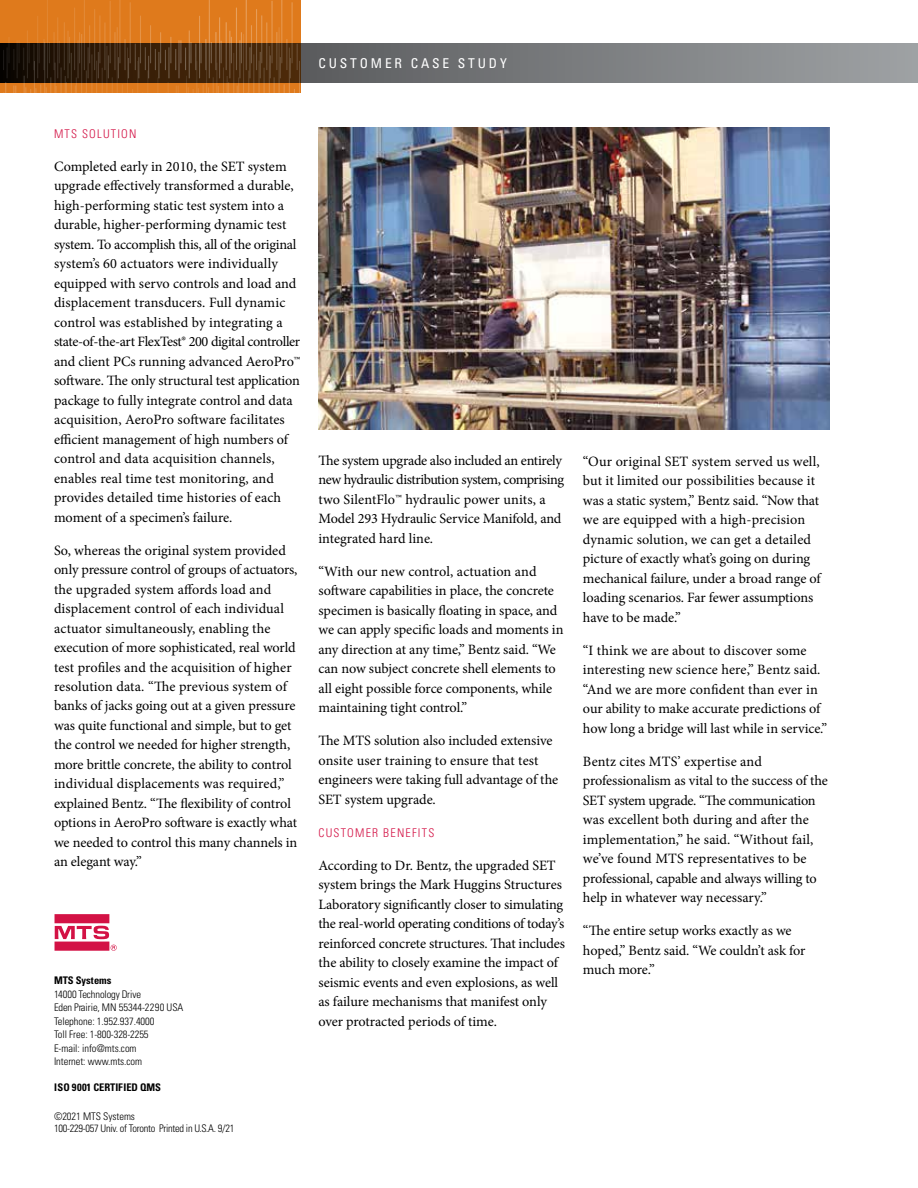
<style>
.page{position:relative;width:918px;height:1188px;background:#fff}
.page>*{position:absolute;margin:0;border:0;box-sizing:border-box;transform-origin:0 0}
.t1{font:14.25px/19.5px "Minion Pro";letter-spacing:-.005em;color:#000}
.t2{font:condensed 13.5px "Univers LT Std";letter-spacing:.21em;color:#fff}
.t3{font:300 condensed 12px "Univers LT Std";letter-spacing:.1em;color:#d31245}
.t4{font:300 condensed 10.5px/13.5px "Univers LT Std";letter-spacing:-.005em;color:#000}
.t5{font:300 condensed 10.5px/12px "Univers LT Std";letter-spacing:-.025em;color:#000}
.t6{font:700 condensed 10.5px "Univers LT Std";letter-spacing:-.005em;color:#000}
</style>
<div class="page">
<svg style="left:300px;top:44px;width:618px;height:38px;background:#7c7f81"></svg>
<svg style="left:0;top:0;width:300px;height:93px;background:#b76418"></svg>
<hr style="left:7px;top:47px;width:1px;height:31px;background:#fff">
<hr style="left:17px;top:40px;width:1px;height:38px;background:#fff">
<hr style="left:27px;top:30px;width:1px;height:48px;background:#fff">
<hr style="left:37px;top:16px;width:1px;height:62px;background:#fff">
<hr style="left:47px;top:0;width:1px;height:78px;background:#fff">
<hr style="left:57px;top:17px;width:1px;height:61px;background:#fff">
<hr style="left:67px;top:31px;width:2px;height:47px;background:#fff">
<hr style="left:77px;top:40px;width:2px;height:38px;background:#fff">
<hr style="left:88px;top:47px;width:1px;height:31px;background:#fff">
<svg style="left:98px;top:52px;width:1px;height:26px"></svg>
<hr style="left:189px;top:30px;width:1px;height:48px;background:#fff">
<hr style="left:199px;top:16px;width:1px;height:62px;background:#fff">
<hr style="left:209px;top:0;width:1px;height:78px;background:#fff">
<hr style="left:219px;top:17px;width:1px;height:61px;background:#fff">
<hr style="left:229px;top:31px;width:1px;height:47px;background:#fff">
<hr style="left:239px;top:40px;width:1px;height:38px;background:#fff">
<hr style="left:249px;top:47px;width:2px;height:31px;background:#fff">
<svg style="left:260px;top:52px;width:1px;height:26px"></svg>
<svg style="left:3px;top:50px;width:1px;height:20px"></svg>
<svg style="left:13px;top:49px;width:1px;height:21px"></svg>
<hr style="left:33px;top:44px;width:2px;height:26px;background:#fff">
<hr style="left:43px;top:39px;width:2px;height:31px;background:#fff">
<hr style="left:54px;top:32px;width:1px;height:38px;background:#fff">
<hr style="left:64px;top:22px;width:1px;height:48px;background:#fff">
<hr style="left:74px;top:8px;width:1px;height:62px;background:#fff">
<hr style="left:84px;top:0;width:1px;height:70px;background:#fff">
<hr style="left:94px;top:9px;width:1px;height:61px;background:#fff">
<hr style="left:104px;top:22px;width:1px;height:48px;background:#fff">
<hr style="left:114px;top:32px;width:2px;height:38px;background:#fff">
<hr style="left:215px;top:32px;width:1px;height:38px;background:#fff">
<hr style="left:226px;top:22px;width:1px;height:48px;background:#fff">
<hr style="left:236px;top:8px;width:1px;height:62px;background:#fff">
<hr style="left:246px;top:0;width:1px;height:70px;background:#fff">
<hr style="left:256px;top:9px;width:1px;height:61px;background:#fff">
<hr style="left:266px;top:22px;width:1px;height:48px;background:#fff">
<hr style="left:276px;top:32px;width:1px;height:38px;background:#fff">
<hr style="left:286px;top:39px;width:1px;height:31px;background:#fff">
<hr style="left:8px;top:37px;width:2px;height:26px;background:#fff">
<hr style="left:18px;top:40px;width:2px;height:23px;background:#fff">
<svg style="left:23px;top:42px;width:7px;height:28px"></svg>
<svg style="left:39px;top:43px;width:1px;height:20px"></svg>
<svg style="left:49px;top:42px;width:1px;height:21px"></svg>
<svg style="left:59px;top:41px;width:1px;height:22px"></svg>
<svg style="left:69px;top:37px;width:1px;height:26px"></svg>
<hr style="left:79px;top:32px;width:1px;height:31px;background:#fff">
<hr style="left:89px;top:25px;width:1px;height:38px;background:#fff">
<hr style="left:99px;top:15px;width:1px;height:48px;background:#fff">
<hr style="left:110px;top:1px;width:1px;height:62px;background:#fff">
<hr style="left:119px;top:0;width:2px;height:63px;background:#fff">
<hr style="left:130px;top:2px;width:1px;height:61px;background:#fff">
<hr style="left:140px;top:16px;width:1px;height:47px;background:#fff">
<hr style="left:150px;top:25px;width:1px;height:38px;background:#fff">
<hr style="left:160px;top:32px;width:1px;height:31px;background:#fff">
<hr style="left:241px;top:32px;width:1px;height:31px;background:#fff">
<hr style="left:251px;top:25px;width:1px;height:38px;background:#fff">
<hr style="left:261px;top:15px;width:1px;height:48px;background:#fff">
<hr style="left:271px;top:1px;width:2px;height:62px;background:#fff">
<hr style="left:281px;top:0;width:1px;height:63px;background:#fff">
<hr style="left:292px;top:2px;width:1px;height:61px;background:#fff">
<hr style="left:34px;top:61px;width:1px;height:40px;background:#fff">
<hr style="left:44px;top:42px;width:1px;height:59px;background:#fff">
<hr style="left:54px;top:63px;width:2px;height:38px;background:#fff">
<hr style="left:61px;top:67px;width:1px;height:34px;background:#fff">
<hr style="left:71px;top:53px;width:1px;height:48px;background:#fff">
<hr style="left:81px;top:34px;width:1px;height:67px;background:#fff">
<hr style="left:91px;top:54px;width:1px;height:47px;background:#fff">
<hr style="left:102px;top:68px;width:1px;height:33px;background:#fff">
<hr style="left:243px;top:34px;width:1px;height:67px;background:#fff">
<hr style="left:253px;top:54px;width:1px;height:47px;background:#fff">
<hr style="left:264px;top:68px;width:1px;height:33px;background:#fff">
<svg style="left:267px;top:44px;width:31px;height:49px"></svg>
<svg style="left:0;top:76px;width:57px;height:17px"></svg>
<svg style="left:65px;top:76px;width:2px;height:17px"></svg>
<svg style="left:75px;top:77px;width:2px;height:16px"></svg>
<hr style="left:86px;top:70px;width:1px;height:31px;background:#fff">
<hr style="left:96px;top:61px;width:1px;height:40px;background:#fff">
<hr style="left:117px;top:27px;width:1px;height:74px;background:#fff">
<svg style="left:105px;top:37px;width:134px;height:56px;background:#724318"></svg>
<hr style="left:248px;top:70px;width:1px;height:31px;background:#fff">
<hr style="left:258px;top:61px;width:2px;height:40px;background:#fff">
<hr style="left:269px;top:46px;width:1px;height:55px;background:#fff">
<hr style="left:279px;top:27px;width:1px;height:74px;background:#fff">
<hr style="left:289px;top:48px;width:1px;height:53px;background:#fff">
<hr style="left:299px;top:61px;width:1px;height:40px;background:#fff">
<svg style="left:55px;top:914px;width:62px;height:37px"></svg>
<img style="left:318px;top:127px;width:511px;height:303px">
<p class="t2" style="left:318px;top:55px;width:190px">CUSTOMER CASE STUDY</p>
<p class="t3" style="left:54px;top:126px;width:84px">MTS SOLUTION</p>
<p class="t1" style="left:54px;top:156px;width:248px">Completed early in 2010, the SET system upgrade effectively transformed a durable, high-performing static test system into a durable, higher-performing dynamic test system. To accomplish this, all of the original system’s 60 actuators were individually equipped with servo controls and load and displacement transducers. Full dynamic control was established by integrating a state-of-the-art FlexTest® 200 digital controller and client PCs running advanced AeroPro™ software. The only structural test application package to fully integrate control and data acquisition, AeroPro software facilitates efficient management of high numbers of control and data acquisition channels, enables real time test monitoring, and provides detailed time histories of each moment of a specimen’s failure.</p>
<p class="t1" style="left:54px;top:540px;width:245px">So, whereas the original system provided only pressure control of groups of actuators, the upgraded system affords load and displacement control of each individual actuator simultaneously, enabling the execution of more sophisticated, real world test profiles and the acquisition of higher resolution data. “The previous system of banks of jacks going out at a given pressure was quite functional and simple, but to get the control we needed for higher strength, more brittle concrete, the ability to control individual displacements was required,” explained Bentz. “The flexibility of control options in AeroPro software is exactly what we needed to control this many channels in an elegant way.”</p>
<p class="t6" style="left:54px;top:974px;width:59px">MTS Systems</p>
<p class="t4" style="left:54px;top:987px;width:131px">14000 Technology Drive<br>Eden Prairie, MN 55344-2290 USA<br>Telephone: 1.952.937.4000<br>Toll Free: 1-800-328-2255<br>E-mail: info@mts.com<br>Internet: www.mts.com</p>
<p class="t6" style="left:54px;top:1081px;width:109px">ISO 9001 CERTIFIED QMS</p>
<p class="t5" style="left:54px;top:1111px;width:182px">©2021 MTS Systems<br>100-229-057 Univ. of Toronto Printed in U.S.A. 9/21</p>
<p class="t1" style="left:318px;top:450px;width:247px">The system upgrade also included an entirely new hydraulic distribution system, comprising two SilentFlo™ hydraulic power units, a Model 293 Hydraulic Service Manifold, and integrated hard line.</p>
<p class="t1" style="left:318px;top:561px;width:246px">“With our new control, actuation and software capabilities in place, the concrete specimen is basically floating in space, and we can apply specific loads and moments in any direction at any time,” Bentz said. “We can now subject concrete shell elements to all eight possible force components, while maintaining tight control.”</p>
<p class="t1" style="left:318px;top:731px;width:241px">The MTS solution also included extensive onsite user training to ensure that test engineers were taking full advantage of the SET system upgrade.</p>
<p class="t3" style="left:318px;top:825px;width:117px">CUSTOMER BENEFITS</p>
<p class="t1" style="left:319px;top:856px;width:248px">According to Dr. Bentz, the upgraded SET system brings the Mark Huggins Structures Laboratory significantly closer to simulating the real-world operating conditions of today’s reinforced concrete structures. That includes the ability to closely examine the impact of seismic events and even explosions, as well as failure mechanisms that manifest only over protracted periods of time.</p>
<p class="t1" style="left:583px;top:452px;width:239px">“Our original SET system served us well, but it limited our possibilities because it was a static system,” Bentz said. “Now that we are equipped with a high-precision dynamic solution, we can get a detailed picture of exactly what’s going on during mechanical failure, under a broad range of loading scenarios. Far fewer assumptions have to be made.”</p>
<p class="t1" style="left:583px;top:641px;width:246px">“I think we are about to discover some interesting new science here,” Bentz said. “And we are more confident than ever in our ability to make accurate predictions of how long a bridge will last while in service.”</p>
<p class="t1" style="left:583px;top:752px;width:246px">Bentz cites MTS’ expertise and professionalism as vital to the success of the SET system upgrade. “The communication was excellent both during and after the implementation,” he said. “Without fail, we’ve found MTS representatives to be professional, capable and always willing to help in whatever way necessary.”</p>
<p class="t1" style="left:583px;top:921px;width:224px">“The entire setup works exactly as we hoped,” Bentz said. “We couldn’t ask for much more.”</p>
</div>
